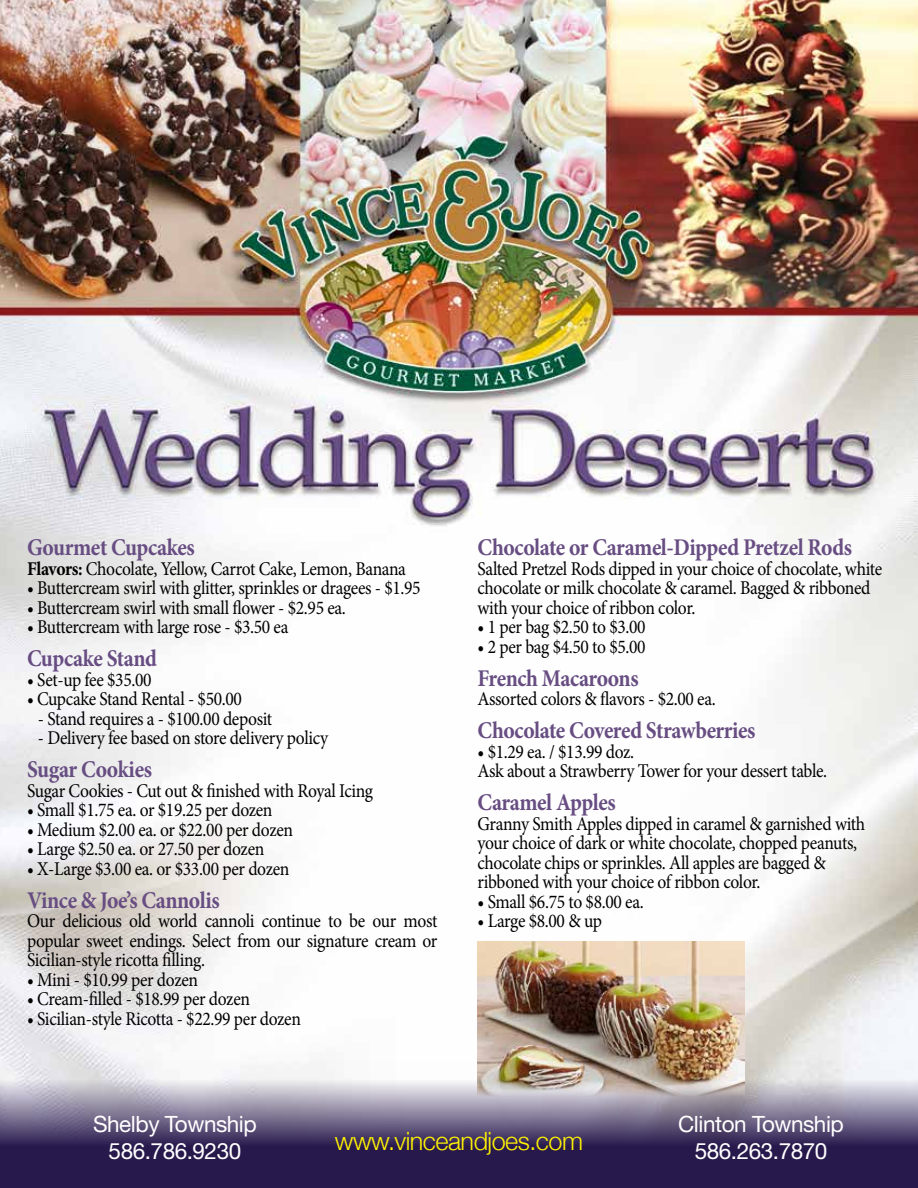
<style>
.page{position:relative;width:918px;height:1188px;background:#fff}
.page>*{position:absolute;margin:0;border:0;box-sizing:border-box;transform-origin:0 0}
.t1{font:300 25.2px "Helvetica Neue";letter-spacing:-.02em;color:#fff200}
.t2{font:700 24px "Minion Pro";letter-spacing:-.02em;color:#674d82;scale:.9 1}
.t3{font:22.5px/27px "Helvetica Neue";letter-spacing:-.02em;color:#fff;text-align:center}
.t4{font:19.5px/19.5px "Minion Pro";letter-spacing:-.02em;color:#000;scale:.9 1}
.s1{font-weight:700}
</style>
<div class="page">
<img style="left:0;top:0;width:918px;height:1063px">
<svg style="left:0;top:1063px;width:918px;height:125px;background:#6e6486"></svg>
<img style="left:478px;top:941px;width:266px;height:155px">
<p class="t2" style="left:27px;top:531px;width:188px">Gourmet Cupcakes</p>
<p class="t4" style="left:27px;top:559px;width:423px"><span class="s1">Flavors:</span> Chocolate, Yellow, Carrot Cake, Lemon, Banana</p>
<p class="t4" style="left:27px;top:578px;width:439px">• Buttercream swirl with glitter, sprinkles or dragees - $1.95</p>
<p class="t4" style="left:27px;top:598px;width:356px">• Buttercream swirl with small flower - $2.95 ea.</p>
<p class="t4" style="left:27px;top:617px;width:292px">• Buttercream with large rose - $3.50 ea</p>
<p class="t2" style="left:27px;top:642px;width:146px">Cupcake Stand</p>
<p class="t4" style="left:27px;top:670px;width:140px">• Set-up fee $35.00</p>
<p class="t4" style="left:27px;top:689px;width:240px">• Cupcake Stand Rental - $50.00</p>
<p class="t4" style="left:38px;top:709px;width:262px">- Stand requires a - $100.00 deposit</p>
<p class="t4" style="left:38px;top:728px;width:324px">- Delivery fee based on store delivery policy</p>
<p class="t2" style="left:27px;top:753px;width:140px">Sugar Cookies</p>
<p class="t4" style="left:27px;top:781px;width:386px">Sugar Cookies - Cut out &amp; finished with Royal Icing</p>
<p class="t4" style="left:27px;top:800px;width:274px">• Small $1.75 ea. or $19.25 per dozen</p>
<p class="t4" style="left:27px;top:820px;width:297px">• Medium $2.00 ea. or $22.00 per dozen</p>
<p class="t4" style="left:27px;top:839px;width:265px">• Large $2.50 ea. or 27.50 per dozen</p>
<p class="t4" style="left:27px;top:859px;width:293px">• X-Large $3.00 ea. or $33.00 per dozen</p>
<p class="t2" style="left:27px;top:883px;width:216px">Vince &amp; Joe’s Cannolis</p>
<p class="t4" style="left:27px;top:911px;width:458px;text-align:justify">Our delicious old world cannoli continue to be our most popular sweet endings. Select from our signature cream or Sicilian-style ricotta filling.</p>
<p class="t4" style="left:27px;top:970px;width:192px">• Mini - $10.99 per dozen</p>
<p class="t4" style="left:27px;top:989px;width:249px">• Cream-filled - $18.99 per dozen</p>
<p class="t4" style="left:27px;top:1009px;width:306px">• Sicilian-style Ricotta - $22.99 per dozen</p>
<p class="t2" style="left:478px;top:531px;width:418px">Chocolate or Caramel-Dipped Pretzel Rods</p>
<p class="t4" style="left:478px;top:559px;width:451px">Salted Pretzel Rods dipped in your choice of chocolate, white chocolate or milk chocolate &amp; caramel. Bagged &amp; ribboned with your choice of ribbon color.</p>
<p class="t4" style="left:478px;top:617px;width:188px">• 1 per bag $2.50 to $3.00</p>
<p class="t4" style="left:478px;top:637px;width:188px">• 2 per bag $4.50 to $5.00</p>
<p class="t2" style="left:478px;top:661px;width:180px">French Macaroons</p>
<p class="t4" style="left:478px;top:689px;width:266px">Assorted colors &amp; flavors - $2.00 ea.</p>
<p class="t2" style="left:478px;top:714px;width:310px">Chocolate Covered Strawberries</p>
<p class="t4" style="left:478px;top:742px;width:390px">• $1.29 ea. / $13.99 doz.<br>Ask about a Strawberry Tower for your dessert table.</p>
<p class="t2" style="left:478px;top:786px;width:155px">Caramel Apples</p>
<p class="t4" style="left:478px;top:814px;width:432px">Granny Smith Apples dipped in caramel &amp; garnished with your choice of dark or white chocolate, chopped peanuts, chocolate chips or sprinkles. All apples are bagged &amp; ribboned with your choice of ribbon color.</p>
<p class="t4" style="left:478px;top:892px;width:186px">• Small $6.75 to $8.00 ea.</p>
<p class="t4" style="left:478px;top:911px;width:140px">• Large $8.00 &amp; up</p>
<p class="t3" style="left:93px;top:1110px;width:165px">Shelby Township<br>586.786.9230</p>
<p class="t3" style="left:678px;top:1110px;width:167px">Clinton Township</p>
<p class="t1" style="left:335px;top:1121px;width:250px">www.vinceandjoes.com</p>
<p class="t3" style="left:695px;top:1137px;width:134px">586.263.7870</p>
</div>
